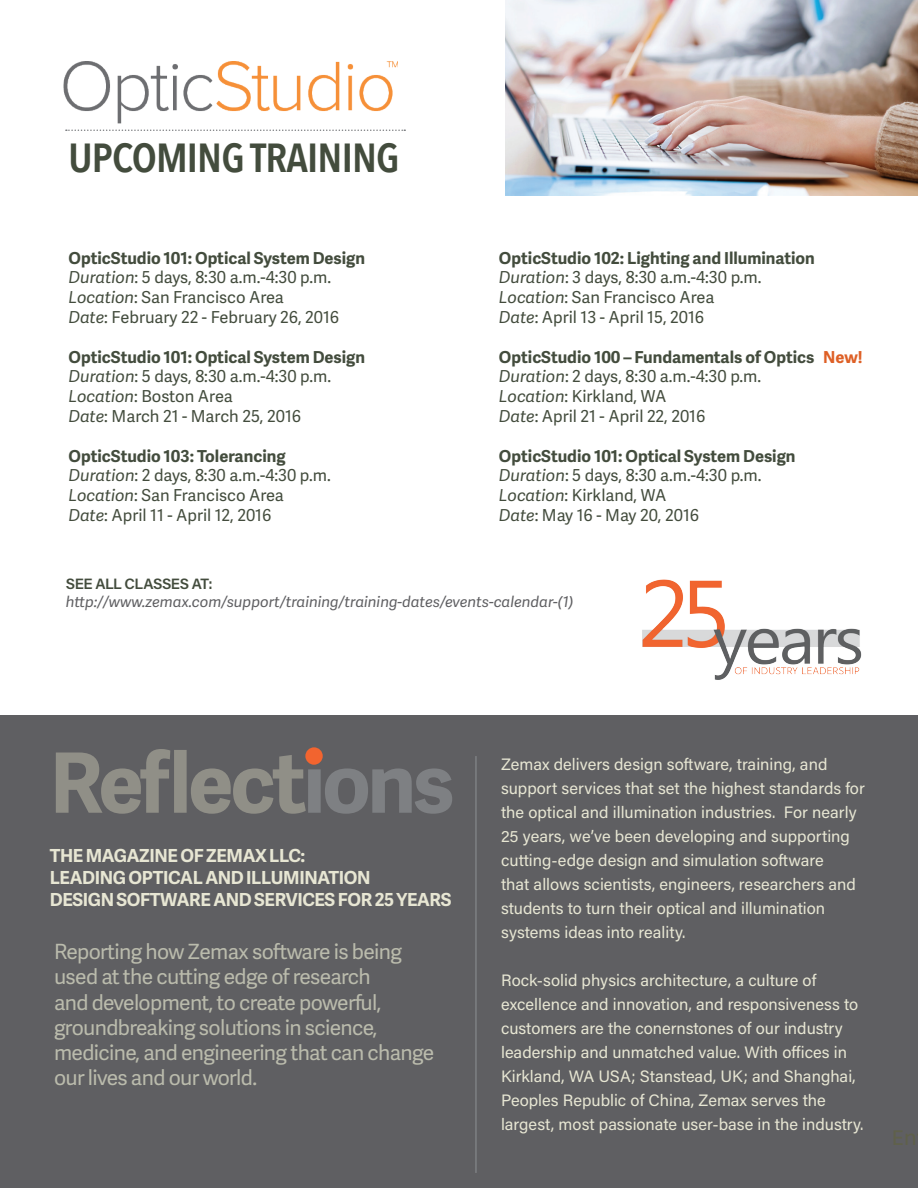
<style>
.page{position:relative;width:918px;height:1188px;background:#fff}
.page>*{position:absolute;margin:0;border:0;box-sizing:border-box;transform-origin:0 0}
.t1{font:700 83.25px "Adelle Sans";letter-spacing:-.04em;color:#908f87}
.t2{font:600 40.5px "Avenir Next Condensed";letter-spacing:-.02em;color:#434c3d;scale:1.05 1}
.t3{font:22.5px "Monsal Gothic";color:#60614b}
.t4{font:21px/25.2px "Adelle Sans";letter-spacing:-.03em;color:#babbac}
.t5{font:700 18px/21.6px "Adelle Sans";letter-spacing:-.02em;color:#e7e6d3}
.t6{font:16.5px/19.8px "Adelle Sans";color:#434c3d}
.t7{font:16.5px/24px "Acumin Pro";color:#e7e6d3}
.t8{font:italic 15px "Adelle Sans";color:#5f5f62}
.t9{font:600 15px "Acumin Pro";letter-spacing:-.035em;color:#434c3d}
.s1{font-weight:700}
.s2{font-style:italic}
.s3{font-weight:700;color:#de6026}
.s4{color:#7e8083}
</style>
<div class="page">
<div style="left:0;top:716px;width:918px;height:472px;background:#5f5f62"></div>
<hr style="left:475px;top:756px;width:2px;height:417px;background:#7e8083">
<div style="left:305px;top:747px;width:18px;height:18px;background:#f2642f;border-radius:50%"></div>
<img style="left:642px;top:579px;width:220px;height:101px">
<img style="left:63px;top:61px;width:334px;height:63px">
<img style="left:505px;top:0;width:413px;height:195px">
<svg style="left:66px;top:130px;width:339px;height:1px"></svg>
<h2 class="t2" style="left:69px;top:133px;width:317px">UPCOMING TRAINING</h2>
<p class="t6" style="left:69px;top:247px;width:298px"><span class="s1">OpticStudio 101: Optical System Design </span><span class="s2">Duration</span>: 5 days, 8:30 a.m.-4:30 p.m.<br><span class="s2">Location</span>: San Francisco Area<br><span class="s2">Date</span>: February 22 - February 26, 2016</p>
<p class="t6" style="left:69px;top:346px;width:298px"><span class="s1">OpticStudio 101: Optical System Design<br></span><span class="s2">Duration</span>: 5 days, 8:30 a.m.-4:30 p.m.<br><span class="s2">Location</span>: Boston Area<br><span class="s2">Date</span>: March 21 - March 25, 2016</p>
<p class="t6" style="left:69px;top:445px;width:264px"><span class="s1">OpticStudio 103: Tolerancing<br></span><span class="s2">Duration</span>: 2 days, 8:30 a.m.-4:30 p.m.<br><span class="s2">Location</span>: San Francisco Area<br><span class="s2">Date</span>: April 11 - April 12, 2016</p>
<p class="t6" style="left:499px;top:247px;width:317px"><span class="s1">OpticStudio 102: Lighting and Illumination </span><span class="s2">Duration</span>: 3 days, 8:30 a.m.-4:30 p.m.<br><span class="s2">Location</span>: San Francisco Area<br><span class="s2">Date</span>: April 13 - April 15, 2016</p>
<p class="t6" style="left:499px;top:346px;width:365px"><span class="s1">OpticStudio 100 – Fundamentals of Optics</span> <span class="s3">New!<br></span><span class="s2">Duration</span>: 2 days, 8:30 a.m.-4:30 p.m.<br><span class="s2">Location</span>: Kirkland, WA<br><span class="s2">Date</span>: April 21 - April 22, 2016</p>
<p class="t6" style="left:499px;top:445px;width:298px"><span class="s1">OpticStudio 101: Optical System Design<br></span><span class="s2">Duration</span>: 5 days, 8:30 a.m.-4:30 p.m.<br><span class="s2">Location</span>: Kirkland, WA<br><span class="s2">Date</span>: May 16 - May 20, 2016</p>
<p class="t9" style="left:66px;top:574px;width:148px">SEE ALL CLASSES AT:</p>
<p class="t8" style="left:66px;top:591px;width:509px">http://www.zemax.com/support/training/training-dates/events-calendar-(1)</p>
<h1 class="t1" style="left:50px;top:722px;width:406px">Reflect<span class="s4">ions</span></h1>
<p class="t7" style="left:501px;top:751px;width:365px">Zemax delivers design software, training, and support services that set the highest standards for the optical and illumination industries. For nearly 25 years, we’ve been developing and supporting cutting-edge design and simulation software<br>that allows scientists, engineers, researchers and students to turn their optical and illumination systems ideas into reality.</p>
<p class="t7" style="left:501px;top:968px;width:364px">Rock-solid physics architecture, a culture of excellence and innovation, and responsiveness to customers are the conernstones of our industry leadership and unmatched value. With offices in Kirkland, WA USA; Stanstead, UK; and Shanghai, Peoples Republic of China, Zemax serves the largest, most passionate user-base in the industry.</p>
<p class="t5" style="left:50px;top:845px;width:403px">THE MAGAZINE OF ZEMAX LLC:<br>LEADING OPTICAL AND ILLUMINATION<br>DESIGN SOFTWARE AND SERVICES FOR 25 YEARS</p>
<p class="t4" style="left:54px;top:939px;width:382px">Reporting how Zemax software is being used at the cutting edge of research<br>and development, to create powerful, groundbreaking solutions in science, medicine, and engineering that can change our lives and our world.</p>
<h3 class="t3" style="left:892px;top:1124px;width:26px">En</h3>
</div>
